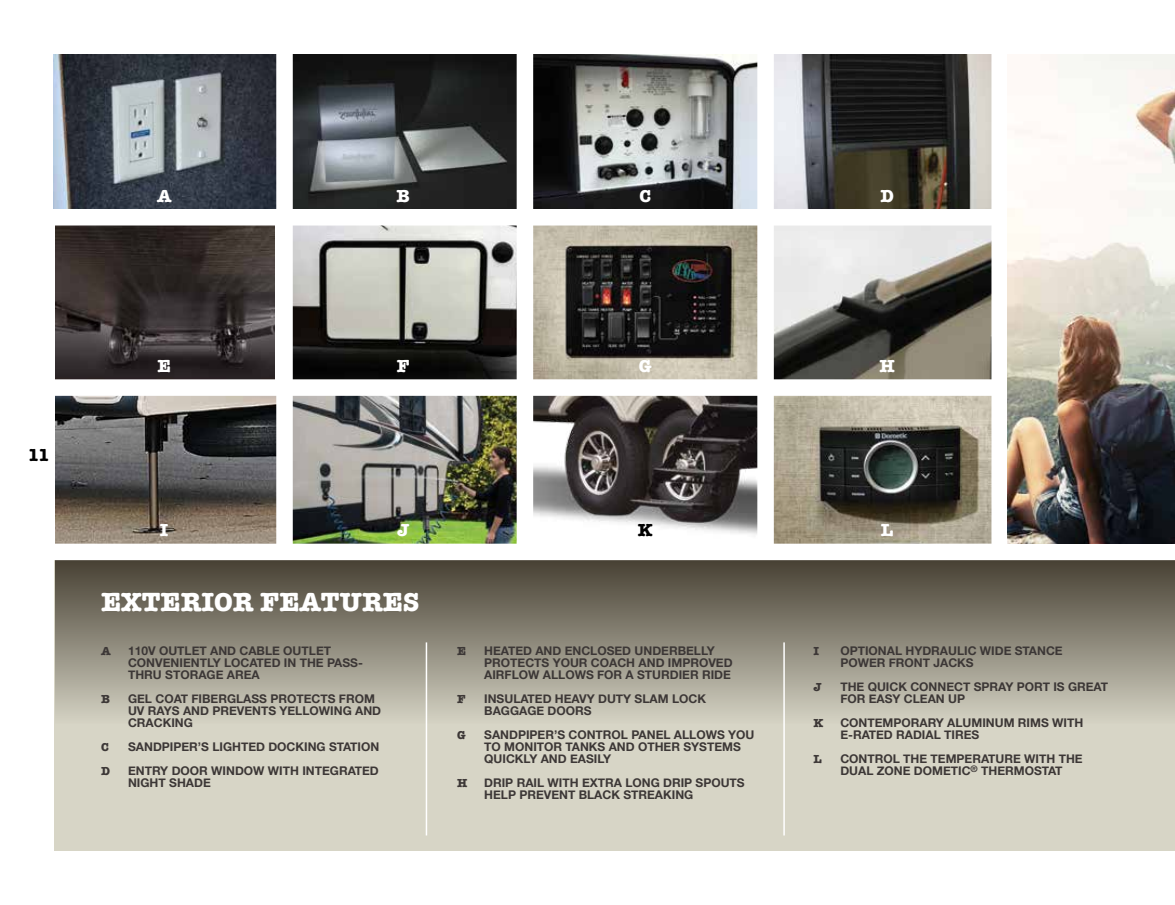
<style>
.page{position:relative;width:1175px;height:905px;background:#fff}
.page>*{position:absolute;margin:0;border:0;box-sizing:border-box;transform-origin:0 0}
.t1{font:700 27px "American Typewriter";color:#fff}
.t2{font:700 18px "American Typewriter";color:#fff}
.t3{font:700 18px "American Typewriter";color:#000}
.t4{font:700 12px/12px "Helvetica Neue";color:#3c3736}
.t5{font:700 12px "American Typewriter";color:#3c3736}
</style>
<div class="page">
<div style="left:54px;top:550px;width:1120px;height:300px;background:#d7d5c6"></div>
<div style="left:55px;top:550px;width:1119px;height:174px;background:linear-gradient(to bottom,#40392c,#d3d1c2)"></div>
<img style="left:55px;top:225px;width:220px;height:154px">
<img style="left:533px;top:54px;width:224px;height:155px">
<img style="left:533px;top:396px;width:224px;height:139px">
<img style="left:533px;top:225px;width:224px;height:154px">
<img style="left:55px;top:396px;width:221px;height:147px">
<img style="left:774px;top:55px;width:217px;height:154px">
<img style="left:293px;top:225px;width:223px;height:154px">
<img style="left:54px;top:55px;width:222px;height:154px">
<img style="left:293px;top:396px;width:223px;height:147px">
<img style="left:774px;top:396px;width:217px;height:147px">
<img style="left:774px;top:225px;width:217px;height:154px">
<img style="left:293px;top:55px;width:223px;height:154px">
<hr style="left:783px;top:642px;width:2px;height:193px;background:#fff">
<hr style="left:426px;top:642px;width:1px;height:193px;background:#fff">
<div style="left:25px;top:543px;width:1149px;height:17px;background:#fff"></div>
<img style="left:1008px;top:55px;width:166px;height:488px">
<h2 class="t2" style="left:157px;top:180px;width:16px">A</h2>
<h2 class="t2" style="left:396px;top:180px;width:15px">B</h2>
<h2 class="t2" style="left:639px;top:180px;width:13px">C</h2>
<h2 class="t2" style="left:880px;top:180px;width:15px">D</h2>
<h2 class="t3" style="left:28px;top:439px;width:24px">11</h2>
<h2 class="t2" style="left:157px;top:350px;width:15px">E</h2>
<h2 class="t2" style="left:397px;top:350px;width:14px">F</h2>
<h2 class="t2" style="left:638px;top:350px;width:14px">G</h2>
<h2 class="t2" style="left:160px;top:514px;width:10px">I</h2>
<h2 class="t2" style="left:397px;top:514px;width:14px">J</h2>
<h1 class="t1" style="left:101px;top:578px;width:320px">EXTERIOR FEATURES</h1>
<p class="t5" style="left:101px;top:640px;width:11px">A</p>
<p class="t4" style="left:128px;top:644px;width:236px">110V OUTLET AND CABLE OUTLET<br>CONVENIENTLY LOCATED IN THE PASS-<br>THRU STORAGE AREA</p>
<p class="t5" style="left:101px;top:688px;width:10px">B</p>
<p class="t4" style="left:128px;top:692px;width:254px">GEL COAT FIBERGLASS PROTECTS FROM<br>UV RAYS AND PREVENTS YELLOWING AND<br>CRACKING</p>
<p class="t5" style="left:101px;top:736px;width:9px">C</p>
<p class="t4" style="left:128px;top:740px;width:253px">SANDPIPER’S LIGHTED DOCKING STATION</p>
<p class="t5" style="left:101px;top:760px;width:10px">D</p>
<p class="t4" style="left:128px;top:764px;width:252px">ENTRY DOOR WINDOW WITH INTEGRATED<br>NIGHT SHADE</p>
<h2 class="t3" style="left:637px;top:514px;width:16px">K</h2>
<p class="t5" style="left:457px;top:640px;width:10px">E</p>
<p class="t4" style="left:484px;top:644px;width:250px">HEATED AND ENCLOSED UNDERBELLY<br>PROTECTS YOUR COACH AND IMPROVED<br>AIRFLOW ALLOWS FOR A STURDIER RIDE</p>
<p class="t5" style="left:457px;top:688px;width:10px">F</p>
<p class="t4" style="left:484px;top:692px;width:223px">INSULATED HEAVY DUTY SLAM LOCK<br>BAGGAGE DOORS</p>
<p class="t5" style="left:457px;top:724px;width:10px">G</p>
<p class="t4" style="left:484px;top:728px;width:272px">SANDPIPER’S CONTROL PANEL ALLOWS YOU<br>TO MONITOR TANKS AND OTHER SYSTEMS<br>QUICKLY AND EASILY</p>
<p class="t5" style="left:457px;top:772px;width:12px">H</p>
<p class="t4" style="left:484px;top:776px;width:262px">DRIP RAIL WITH EXTRA LONG DRIP SPOUTS<br>HELP PREVENT BLACK STREAKING</p>
<h2 class="t2" style="left:879px;top:350px;width:17px">H</h2>
<h2 class="t2" style="left:880px;top:514px;width:14px">L</h2>
<p class="t5" style="left:813px;top:640px;width:7px">I</p>
<p class="t4" style="left:840px;top:644px;width:224px">OPTIONAL HYDRAULIC WIDE STANCE<br>POWER FRONT JACKS</p>
<p class="t5" style="left:813px;top:676px;width:10px">J</p>
<p class="t4" style="left:840px;top:680px;width:269px">THE QUICK CONNECT SPRAY PORT IS GREAT<br>FOR EASY CLEAN UP</p>
<p class="t5" style="left:813px;top:712px;width:11px">K</p>
<p class="t4" style="left:840px;top:716px;width:244px">CONTEMPORARY ALUMINUM RIMS WITH<br>E-RATED RADIAL TIRES</p>
<p class="t5" style="left:813px;top:748px;width:10px">L</p>
<p class="t4" style="left:840px;top:752px;width:244px">CONTROL THE TEMPERATURE WITH THE<br>DUAL ZONE DOMETIC<sup>®</sup> THERMOSTAT</p>
</div>
